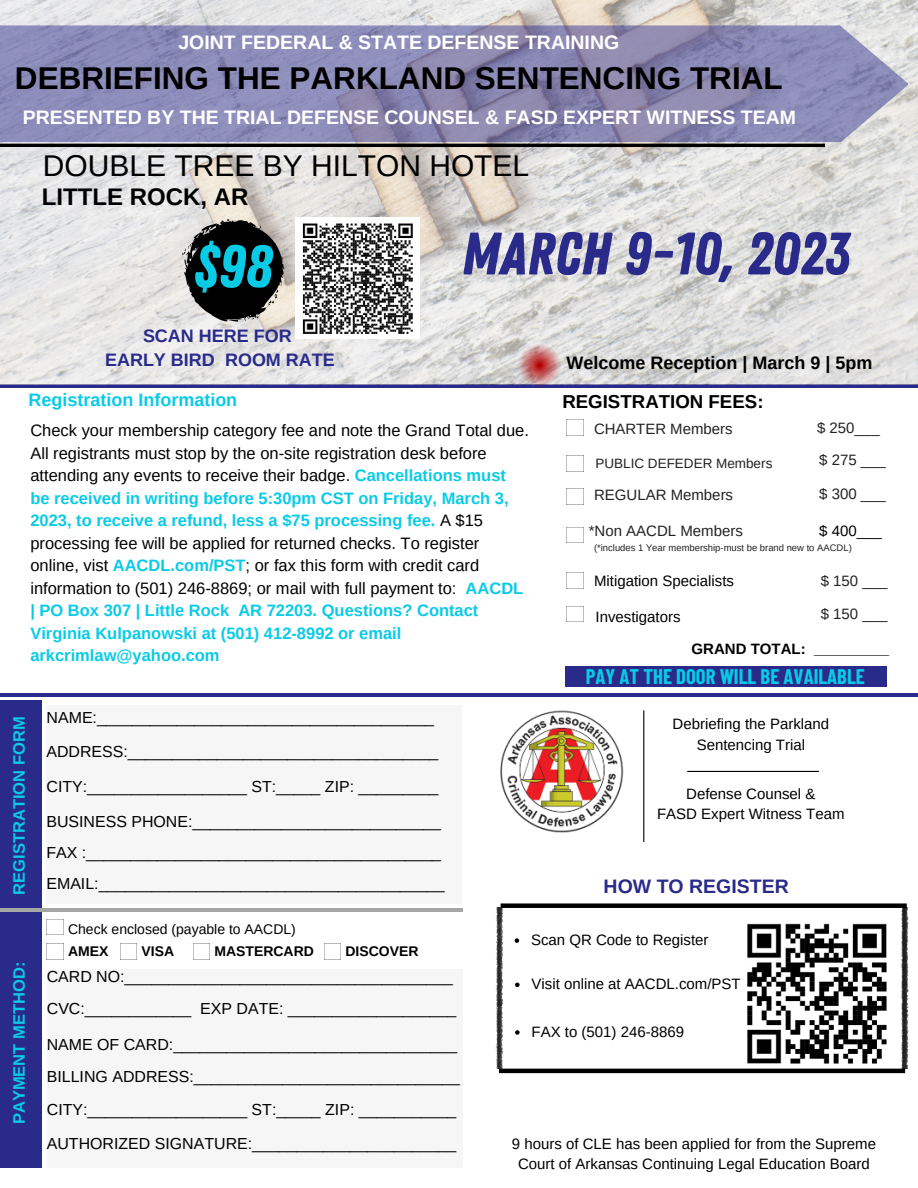
<style>
.page{position:relative;width:918px;height:1188px;background:#fff}
.page>*{position:absolute;margin:0;border:0;box-sizing:border-box;transform-origin:0 0}
.t1{font:59.7px "Zing Rust Base";color:#2a2a8b}
.t2{font:59.7px "Zing Rust Base";color:#09cbe6}
.t3{font:700 31.5px "Arimo";color:#000}
.t4{font:30px "Arimo";color:#000}
.t5{font:700 24px "Arimo";color:#000}
.t6{font:700 20.7px "Barlow Condensed";color:#09cbe6}
.t7{font:700 19.5px "Arimo";color:#fff}
.t8{font:700 19.5px "Arimo";color:#2a2a8b}
.t9{font:700 18.75px "Arimo";color:#000}
.t10{font:700 18px/24.8px "Arimo";color:#2a2a8b;text-align:center}
.t11{font:700 18px "Arimo";color:#000}
.t12{font:700 18px "Arimo";color:#09cbe6}
.t13{font:16.5px/22.5px "Arimo";color:#000}
.t14{font:700 16.5px "Arimo";color:#09cbe6}
.t15{font:15.9px/33.2px "Arimo";color:#000}
.t16{font:15px/20.2px "Arimo";color:#000;text-align:center}
.t17{font:15px "Arimo";color:#222}
.t18{font:700 15px "Arimo";color:#000}
.t19{font:13.95px "Arimo";color:#000}
.t20{font:700 13.95px "Arimo";color:#000}
.t21{font:13.5px "Arimo";color:#222}
.t22{font:9.45px "Arimo";color:#222}
.s1{font-weight:700;color:#09cbe6}
</style>
<div class="page">
<hr style="left:0;top:693px;width:918px;height:4px;background:#2a2a8b">
<div style="left:0;top:700px;width:42px;height:468px;background:#2a2a8b"></div>
<hr style="left:0;top:908px;width:463px;height:3px;background:#a6a6a6">
<div style="left:46px;top:706px;width:416px;height:198px;background:#f6f6f6"></div>
<div style="left:47px;top:969px;width:415px;height:199px;background:#f6f6f6"></div>
<hr style="left:0;top:384px;width:918px;height:4px;background:#2a2a8b">
<div style="left:565px;top:666px;width:322px;height:21px;background:#2a2a8b"></div>
<img style="left:500px;top:710px;width:124px;height:123px">
<img style="left:47px;top:919px;width:17px;height:16px">
<img style="left:120px;top:944px;width:17px;height:15px">
<img style="left:193px;top:944px;width:1px;height:15px">
<img style="left:324px;top:944px;width:1px;height:15px">
<img style="left:567px;top:420px;width:17px;height:16px">
<img style="left:567px;top:455px;width:17px;height:16px">
<img style="left:567px;top:489px;width:17px;height:16px">
<img style="left:567px;top:527px;width:17px;height:16px">
<img style="left:567px;top:572px;width:17px;height:16px">
<img style="left:567px;top:606px;width:17px;height:16px">
<hr style="left:643px;top:710px;width:1px;height:132px;background:#000">
<hr style="left:687px;top:771px;width:132px;height:1px;background:#000">
<img style="left:0;top:0;width:918px;height:385px">
<hr style="left:0;top:144px;width:825px;height:3px;background:#000">
<svg style="left:0;top:25px;width:908px;height:117px;background:#8d8cb5"></svg>
<img style="left:296px;top:218px;width:124px;height:120px">
<svg style="left:182px;top:219px;width:102px;height:103px;background:#3e3d3b"></svg>
<svg style="left:516px;top:341px;width:47px;height:47px;background:#c89295"></svg>
<img style="left:496px;top:908px;width:413px;height:161px">
<svg style="left:515px;top:938px;width:4px;height:5px"></svg>
<svg style="left:515px;top:983px;width:5px;height:4px"></svg>
<svg style="left:515px;top:1030px;width:5px;height:5px"></svg>
<div style="left:501px;top:903px;width:406px;height:5px;background:#000"></div>
<hr style="left:499px;top:1069px;width:406px;height:4px;background:#000">
<p class="t7" style="left:178px;top:31px;width:442px">JOINT FEDERAL &amp; STATE DEFENSE TRAINING</p>
<h2 class="t3" style="left:15px;top:61px;width:769px">DEBRIEFING THE PARKLAND SENTENCING TRIAL</h2>
<p class="t7" style="left:23px;top:106px;width:775px">PRESENTED BY THE TRIAL DEFENSE COUNSEL &amp; FASD EXPERT WITNESS TEAM</p>
<h3 class="t4" style="left:43px;top:148px;width:488px">DOUBLE TREE BY HILTON HOTEL</h3>
<h3 class="t5" style="left:42px;top:183px;width:208px">LITTLE ROCK, AR</h3>
<h1 class="t2" style="left:193px;top:232px;width:81px">$98</h1>
<p class="t10" style="left:105px;top:323px;width:231px">SCAN HERE FOR<br>EARLY BIRD ROOM RATE</p>
<h1 class="t1" style="left:461px;top:219px;width:390px">MARCH 9-10, 2023</h1>
<p class="t11" style="left:567px;top:353px;width:307px">Welcome Reception | March 9 | 5pm</p>
<p class="t12" style="left:29px;top:390px;width:210px">Registration Information</p>
<p class="t13" style="left:30px;top:419px;width:500px">Check your membership category fee and note the Grand Total due.<br>All registrants must stop by the on-site registration desk before attending any events to receive their badge. <span class="s1">Cancellations must be received in writing before 5:30pm CST on Friday, March 3, 2023, to receive a refund, less a $75 processing fee.</span> A $15 processing fee will be applied for returned checks. To register online, vist <span class="s1">AACDL.com/PST</span>; or fax this form with credit card information to (501) 246-8869; or mail with full payment to: <span class="s1">AACDL | PO Box 307 | Little Rock AR 72203. Questions? Contact Virginia Kulpanowski at (501) 412-8992 or email arkcrimlaw@yahoo.com</span></p>
<p class="t14" style="left:10px;top:895px;width:180px;rotate:-90deg">REGISTRATION FORM</p>
<p class="t15" style="left:46px;top:701px;width:393px;line-height:34.2px">NAME:______________________________________<br>ADDRESS:___________________________________<br>CITY:__________________ ST:_____ ZIP: _________</p>
<p class="t15" style="left:46px;top:806px;width:400px;line-height:31px">BUSINESS PHONE:____________________________<br>FAX :________________________________________<br>EMAIL:_______________________________________</p>
<p class="t9" style="left:562px;top:391px;width:203px">REGISTRATION FEES:</p>
<p class="t17" style="left:594px;top:421px;width:140px">CHARTER Members</p>
<p class="t17" style="left:817px;top:419px;width:64px">$ 250___</p>
<p class="t21" style="left:596px;top:455px;width:178px">PUBLIC DEFEDER Members</p>
<p class="t17" style="left:819px;top:452px;width:68px">$ 275 ___</p>
<p class="t17" style="left:594px;top:487px;width:141px">REGULAR Members</p>
<p class="t17" style="left:819px;top:485px;width:68px">$ 300 ___</p>
<p class="t17" style="left:589px;top:523px;width:156px">*Non AACDL Members</p>
<p class="t22" style="left:594px;top:543px;width:259px">(*includes 1 Year membership-must be brand new to AACDL)</p>
<p class="t17" style="left:821px;top:572px;width:68px">$ 150 ___</p>
<p class="t16" style="left:819px;top:521px;width:64px">$ 400___</p>
<p class="t16" style="left:594px;top:570px;width:142px">Mitigation Specialists</p>
<p class="t16" style="left:596px;top:606px;width:87px">Investigators</p>
<p class="t17" style="left:821px;top:606px;width:68px">$ 150 ___</p>
<p class="t18" style="left:692px;top:641px;width:199px">GRAND TOTAL: _________</p>
<p class="t6" style="left:586px;top:663px;width:281px">PAY AT THE DOOR WILL BE AVAILABLE</p>
<p class="t16" style="left:673px;top:714px;width:158px">Debriefing the Parkland<br>Sentencing Trial</p>
<p class="t16" style="left:657px;top:783px;width:189px">Defense Counsel &amp;<br>FASD Expert Witness Team</p>
<p class="t8" style="left:604px;top:875px;width:187px">HOW TO REGISTER</p>
<p class="t14" style="left:10px;top:1124px;width:164px;rotate:-90deg">PAYMENT METHOD:</p>
<p class="t19" style="left:68px;top:922px;width:229px">Check enclosed (payable to AACDL)</p>
<p class="t20" style="left:68px;top:944px;width:42px">AMEX</p>
<p class="t20" style="left:142px;top:944px;width:34px">VISA</p>
<p class="t20" style="left:214px;top:944px;width:101px">MASTERCARD</p>
<p class="t20" style="left:345px;top:944px;width:75px">DISCOVER</p>
<p class="t15" style="left:47px;top:960px;width:411px;line-height:32.2px">CARD NO:_____________________________________<br>CVC:____________ EXP DATE: ___________________</p>
<p class="t15" style="left:47px;top:1028px;width:415px">NAME OF CARD:________________________________ BILLING ADDRESS:______________________________ CITY:__________________ ST:_____ ZIP: ___________ AUTHORIZED SIGNATURE:_______________________</p>
<p class="t16" style="left:531px;top:930px;width:179px">Scan QR Code to Register</p>
<p class="t16" style="left:532px;top:974px;width:211px">Visit online at AACDL.com/PST</p>
<p class="t16" style="left:532px;top:1022px;width:154px">FAX to (501) 246-8869</p>
<p class="t16" style="left:512px;top:1134px;width:366px">9 hours of CLE has been applied for from the Supreme<br>Court of Arkansas Continuing Legal Education Board</p>
</div>
